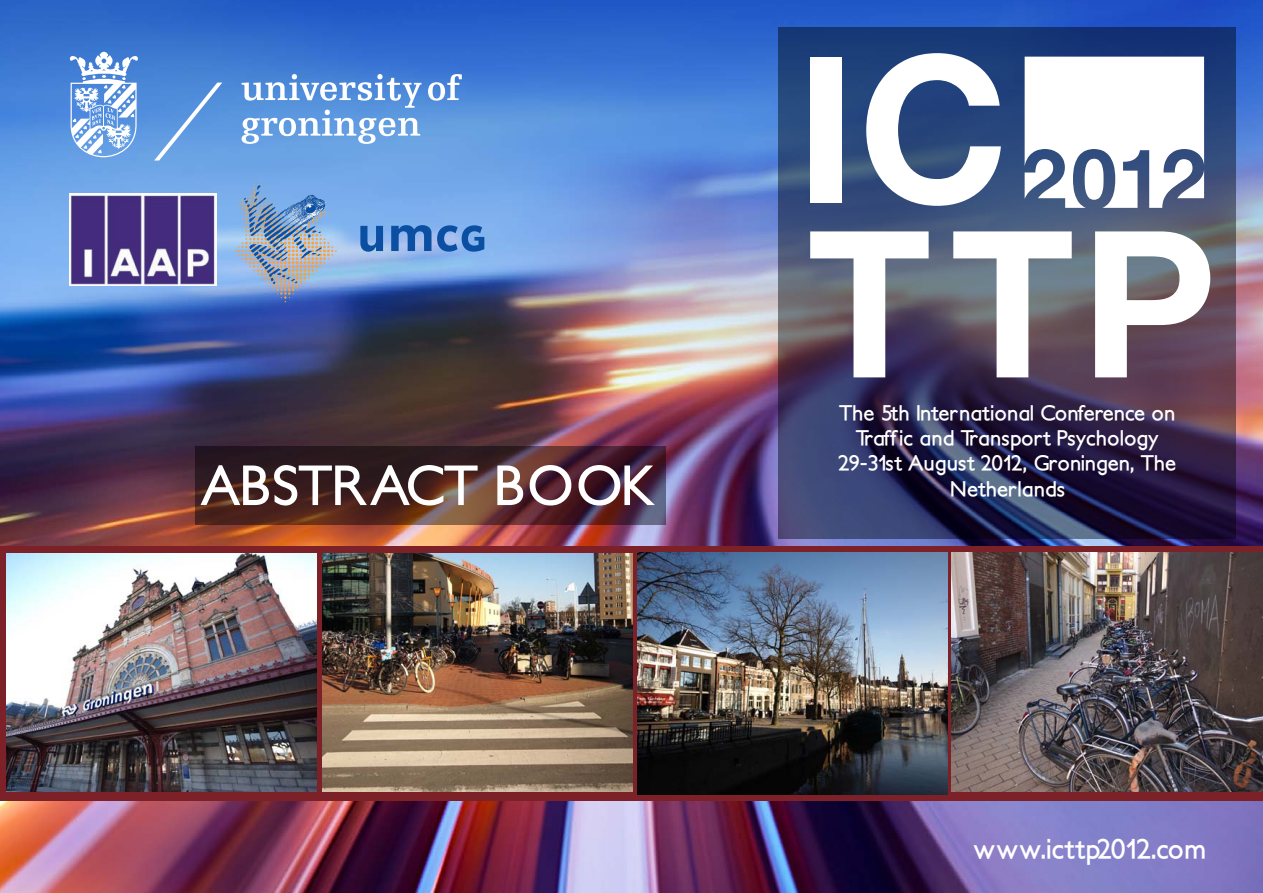
<style>
.page{position:relative;width:1263px;height:893px;background:#fff}
.page>*{position:absolute;margin:0;border:0;box-sizing:border-box;transform-origin:0 0}
.t1{font:700 54px "Petita";color:#fff}
.t2{font:700 27px "Petita";color:#fff}
.t3{font:700 21px/25.2px "Petita";color:#fff;text-align:center}
</style>
<div class="page">
<img style="left:0;top:0;width:1263px;height:893px">
<svg style="left:195px;top:446px;width:470px;height:79px;background:#482729"></svg>
<div style="left:0;top:546px;width:1263px;height:254px;background:#7c2128"></div>
<svg style="left:778px;top:27px;width:458px;height:512px;background:#353960"></svg>
<div style="left:810px;top:57px;width:32px;height:146px;background:#fff"></div>
<svg style="left:866px;top:53px;width:135px;height:153px"></svg>
<svg style="left:810px;top:231px;width:119px;height:146px"></svg>
<svg style="left:953px;top:231px;width:119px;height:146px"></svg>
<svg style="left:1095px;top:231px;width:115px;height:146px"></svg>
<svg style="left:1025px;top:57px;width:179px;height:151px"></svg>
<svg style="left:242px;top:74px;width:220px;height:70px"></svg>
<svg style="left:154px;top:83px;width:68px;height:78px;background:#669de0"></svg>
<svg style="left:70px;top:52px;width:68px;height:105px"></svg>
<svg style="left:391px;top:225px;width:40px;height:26px"></svg>
<svg style="left:360px;top:226px;width:23px;height:26px"></svg>
<svg style="left:437px;top:225px;width:47px;height:27px"></svg>
<img style="left:224px;top:179px;width:125px;height:124px">
<img style="left:6px;top:554px;width:311px;height:238px">
<img style="left:322px;top:554px;width:311px;height:238px">
<img style="left:638px;top:552px;width:309px;height:242px">
<img style="left:952px;top:552px;width:311px;height:240px">
<img style="left:70px;top:193px;width:146px;height:93px">
<p class="t1" style="left:201px;top:452px;width:456px">ABSTRACT BOOK</p>
<p class="t3" style="left:839px;top:401px;width:338px">The 5th International Conference on<br>Traffic and Transport Psychology</p>
<p class="t3" style="left:838px;top:451px;width:340px">29-31st August 2012, Groningen, The</p>
<p class="t3" style="left:949px;top:477px;width:117px">Netherlands</p>
<p class="t2" style="left:974px;top:832px;width:234px">www.icttp2012.com</p>
</div>
